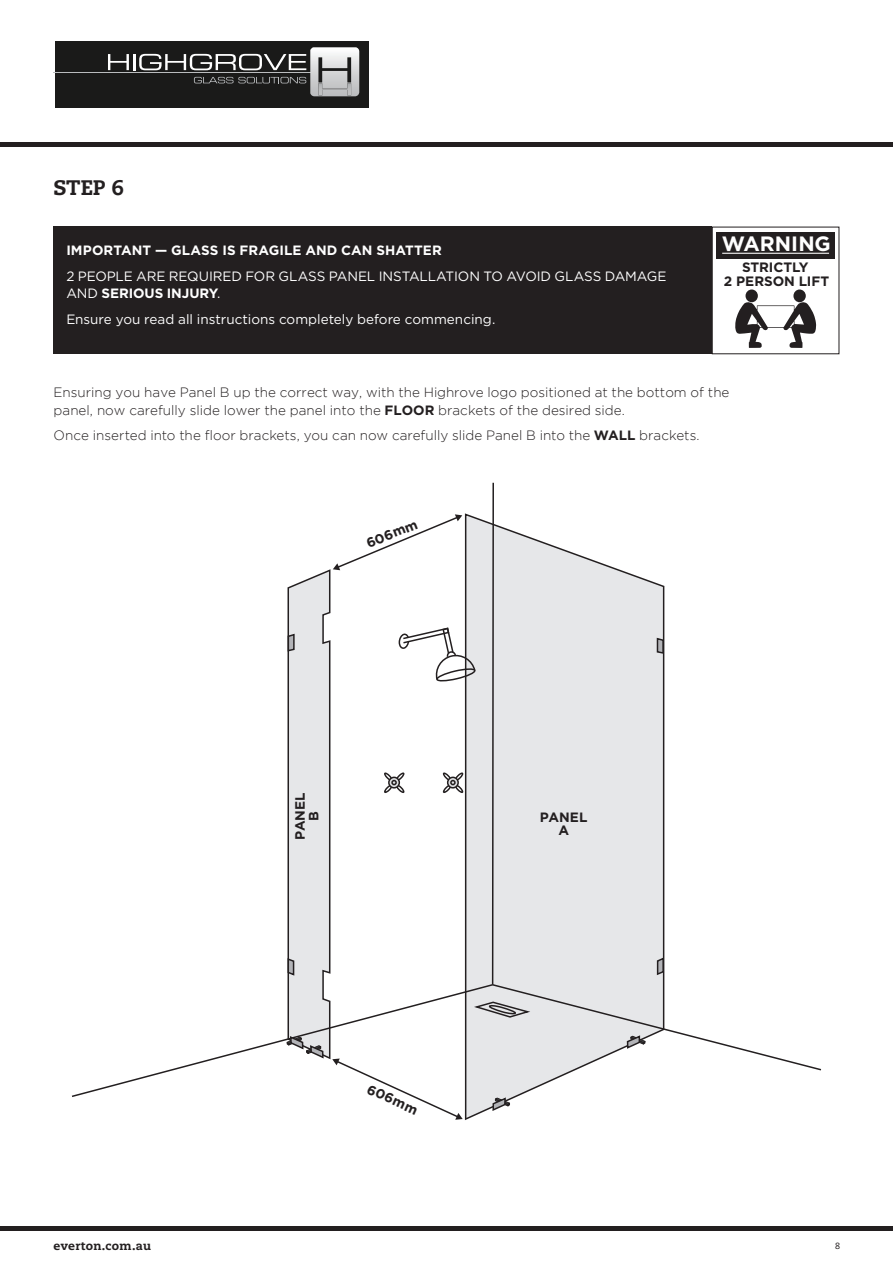
<style>
.page{position:relative;width:893px;height:1263px;background:#fff}
.page>*{position:absolute;margin:0;border:0;box-sizing:border-box;transform-origin:0 0}
.t1{font:800 21px "Caecilia LT Std";color:#231f20}
.t2{font:700 20.7px "Gotham";color:#fff}
.t3{font:700 13.65px/13.2px "Gotham";letter-spacing:-.005em;color:#231f20;text-align:center}
.t4{font:300 13.5px/17.2px "Gotham";color:#231f20}
.t5{font:13.5px "Gotham HTF";letter-spacing:-.005em;color:#fff}
.t6{font:700 13.5px "Gotham";letter-spacing:.005em;color:#fff}
.t7{font:700 13.5px/13.5px "Gotham";letter-spacing:.01em;color:#231f20;text-align:center}
.t8{font:800 12px "Caecilia LT Std";letter-spacing:.025em;color:#231f20}
.t9{font:9px "Caecilia LT Std";color:#231f20}
.s1{font-family:"Gotham HTF";font-weight:400}
.s2{font-weight:700}
</style>
<div class="page">
<div style="left:0;top:142px;width:893px;height:5px;background:#231f20"></div>
<div style="left:0;top:1226px;width:893px;height:5px;background:#231f20"></div>
<div style="left:54px;top:227px;width:658px;height:127px;background:#231f20"></div>
<div style="left:716px;top:232px;width:119px;height:26px;background:#231f20"></div>
<hr style="left:722px;top:253px;width:107px;height:1px;background:#fff">
<div style="left:745px;top:289px;width:13px;height:13px;background:#231f20;border-radius:50%"></div>
<div style="left:793px;top:289px;width:13px;height:13px;background:#231f20;border-radius:50%"></div>
<svg style="left:735px;top:302px;width:81px;height:46px"></svg>
<svg style="left:72px;top:1038px;width:214px;height:59px"></svg>
<svg style="left:286px;top:482px;width:536px;height:638px"></svg>
<div style="left:55px;top:42px;width:313px;height:66px;background:#1a1a19"></div>
<hr style="left:54px;top:73px;width:275px;height:1px;background:#babcbe">
<svg style="left:108px;top:47px;width:251px;height:49px"></svg>
<img style="left:318px;top:83px;width:33px;height:12px">
<h1 class="t1" style="left:54px;top:174px;width:72px">STEP 6</h1>
<p class="t6" style="left:66px;top:241px;width:377px">IMPORTANT — GLASS IS FRAGILE AND CAN SHATTER</p>
<p class="t5" style="left:66px;top:268px;width:602px">2 PEOPLE ARE REQUIRED FOR GLASS PANEL INSTALLATION TO AVOID GLASS DAMAGE</p>
<p class="t6" style="left:66px;top:284px;width:156px"><span class="s1">AND</span> SERIOUS INJURY<span class="s1">.</span></p>
<p class="t5" style="left:66px;top:311px;width:430px">Ensure you read all instructions completely before commencing.</p>
<h2 class="t2" style="left:722px;top:230px;width:110px">WARNING</h2>
<p class="t3" style="left:724px;top:261px;width:107px">STRICTLY<br>2 PERSON LIFT</p>
<p class="t4" style="left:54px;top:384px;width:677px">Ensuring you have Panel B up the correct way, with the Highrove logo positioned at the bottom of the panel, now carefully slide lower the panel into the <span class="s2">FLOOR</span> brackets of the desired side.</p>
<p class="t4" style="left:54px;top:427px;width:648px">Once inserted into the floor brackets, you can now carefully slide Panel B into the <span class="s2">WALL</span> brackets.</p>
<p class="t7" style="left:364px;top:537px;width:55px;rotate:-22deg">606mm</p>
<p class="t7" style="left:293px;top:840px;width:49px;rotate:-90deg">PANEL<br>B</p>
<p class="t7" style="left:371px;top:1082px;width:55px;rotate:24deg">606mm</p>
<p class="t7" style="left:540px;top:810px;width:49px">PANEL<br>A</p>
<p class="t8" style="left:54px;top:1238px;width:99px">everton.com.au</p>
<p class="t9" style="left:835px;top:1241px;width:7px">8</p>
</div>
